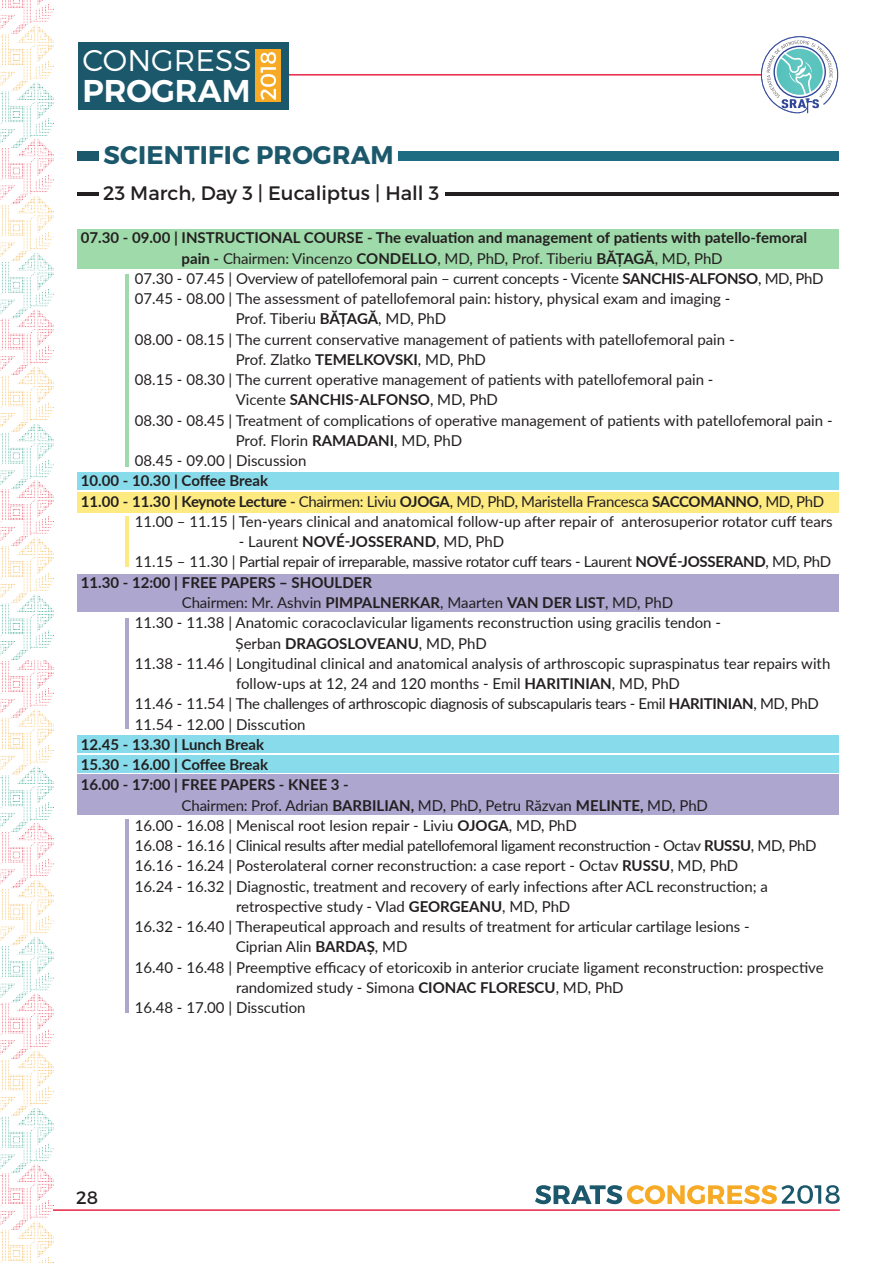
<style>
.page{position:relative;width:893px;height:1263px;background:#fff}
.page>*{position:absolute;margin:0;border:0;box-sizing:border-box;transform-origin:0 0}
.t1{font:600 31.5px "Montserrat";color:#fff}
.t2{font:300 30px "Montserrat";color:#fff}
.t3{font:700 25.5px "Montserrat";letter-spacing:.01em;color:#1c586c}
.t4{font:19.5px "Montserrat";color:#231f20}
.t5{font:18px "Montserrat";color:#231f20}
.t6{font:15px "Lato";color:#231f20}
.t7{font:15px "Lato";letter-spacing:-.02em;color:#231f20}
.t8{font:700 15px "Lato";color:#231f20}
.s1{font-weight:700}
.s2{font-weight:400}
</style>
<div class="page">
<svg style="left:535px;top:1185px;width:305px;height:19px"></svg>
<hr style="left:0;top:1209px;width:840px;height:2px;background:#e72544">
<hr style="left:80px;top:74px;width:682px;height:2px;background:#e72544">
<img style="left:0;top:0;width:53px;height:661px">
<svg style="left:0;top:661px;width:53px;height:602px"></svg>
<svg style="left:761px;top:36px;width:77px;height:77px"></svg>
<div style="left:78px;top:42px;width:211px;height:68px;background:#1c586c"></div>
<div style="left:256px;top:49px;width:25px;height:53px;background:#f6aa25"></div>
<svg style="left:260px;top:52px;width:16px;height:48px"></svg>
<div style="left:78px;top:735px;width:761px;height:17px;background:#88dbea"></div>
<div style="left:78px;top:229px;width:761px;height:39px;background:#9fdaaa"></div>
<div style="left:78px;top:472px;width:761px;height:17px;background:#88dbea"></div>
<div style="left:78px;top:492px;width:761px;height:21px;background:#fdea81"></div>
<div style="left:78px;top:756px;width:761px;height:17px;background:#88dbea"></div>
<div style="left:78px;top:574px;width:761px;height:38px;background:#ada6cf"></div>
<div style="left:78px;top:774px;width:761px;height:41px;background:#ada6cf"></div>
<hr style="left:125px;top:274px;width:3px;height:192px;background:#3fb655">
<hr style="left:125px;top:517px;width:3px;height:50px;background:#fcd604">
<hr style="left:125px;top:618px;width:3px;height:111px;background:#5b4da0">
<hr style="left:125px;top:820px;width:3px;height:193px;background:#5b4da0">
<hr style="left:78px;top:192px;width:21px;height:4px;background:#231f20">
<hr style="left:445px;top:192px;width:394px;height:4px;background:#231f20">
<div style="left:78px;top:151px;width:21px;height:10px;background:#1c586c"></div>
<div style="left:398px;top:151px;width:441px;height:10px;background:#1e6c81"></div>
<h2 class="t2" style="left:82px;top:42px;width:171px">CONGRESS</h2>
<h1 class="t1" style="left:82px;top:71px;width:169px">PROGRAM</h1>
<h3 class="t3" style="left:103px;top:139px;width:292px">SCIENTIFIC PROGRAM</h3>
<h3 class="t4" style="left:103px;top:181px;width:337px">23 March, Day 3 | Eucaliptus | Hall 3</h3>
<p class="t8" style="left:81px;top:227px;width:728px">07.30 - 09.00 | INSTRUCTIONAL COURSE - The evaluation and management of patients with patello-femoral</p>
<p class="t6" style="left:182px;top:247px;width:543px"><span class="s1">pain -</span> Chairmen: Vincenzo <span class="s1">CONDELLO</span>, MD, PhD, Prof. Tiberiu <span class="s1">BĂȚAGĂ</span>, MD, PhD</p>
<p class="t7" style="left:135px;top:268px;width:690px">07.30 - 07.45 | Overview of patellofemoral pain – current concepts - Vicente <span class="s1">SANCHIS-ALFONSO</span>, MD, PhD</p>
<p class="t6" style="left:135px;top:288px;width:597px">07.45 - 08.00 | The assessment of patellofemoral pain: history, physical exam and imaging -</p>
<p class="t6" style="left:236px;top:308px;width:212px">Prof. Tiberiu <span class="s1">BĂȚAGĂ</span>, MD, PhD</p>
<p class="t6" style="left:135px;top:328px;width:601px">08.00 - 08.15 | The current conservative management of patients with patellofemoral pain -</p>
<p class="t6" style="left:236px;top:349px;width:252px">Prof. Zlatko <span class="s1">TEMELKOVSKI</span>, MD, PhD</p>
<p class="t6" style="left:135px;top:369px;width:580px">08.15 - 08.30 | The current operative management of patients with patellofemoral pain -</p>
<p class="t8" style="left:236px;top:389px;width:264px"><span class="s2">Vicente</span> SANCHIS-ALFONSO<span class="s2">, MD, PhD</span></p>
<p class="t6" style="left:135px;top:409px;width:699px">08.30 - 08.45 | Treatment of complications of operative management of patients with patellofemoral pain -</p>
<p class="t6" style="left:236px;top:430px;width:228px">Prof. Florin <span class="s1">RAMADANI</span>, MD, PhD</p>
<p class="t6" style="left:135px;top:450px;width:173px">08.45 - 09.00 | Discussion</p>
<p class="t8" style="left:81px;top:470px;width:189px">10.00 - 10.30 | Coffee Break</p>
<p class="t7" style="left:81px;top:490px;width:745px"><span class="s1">11.00 - 11.30 | Keynote Lecture -</span> Chairmen: Liviu <span class="s1">OJOGA</span>, MD, PhD, Maristella Francesca <span class="s1">SACCOMANNO</span>, MD, PhD</p>
<p class="t6" style="left:135px;top:511px;width:699px">11.00 – 11.15 | Ten-years clinical and anatomical follow-up after repair of anterosuperior rotator cuff tears</p>
<p class="t6" style="left:239px;top:531px;width:267px">- Laurent <span class="s1">NOVÉ-JOSSERAND</span>, MD, PhD</p>
<p class="t7" style="left:135px;top:551px;width:698px">11.15 – 11.30 | Partial repair of irreparable, massive rotator cuff tears - Laurent <span class="s1">NOVÉ-JOSSERAND</span>, MD, PhD</p>
<p class="t8" style="left:81px;top:571px;width:293px">11.30 - 12:00 | FREE PAPERS – SHOULDER</p>
<p class="t6" style="left:182px;top:592px;width:493px">Chairmen: Mr. Ashvin <span class="s1">PIMPALNERKAR</span>, Maarten <span class="s1">VAN DER LIST</span>, MD, PhD</p>
<p class="t6" style="left:135px;top:612px;width:588px">11.30 - 11.38 | Anatomic coracoclavicular ligaments reconstruction using gracilis tendon -</p>
<p class="t6" style="left:236px;top:632px;width:253px">Șerban <span class="s1">DRAGOSLOVEANU</span>, MD, PhD</p>
<p class="t6" style="left:135px;top:652px;width:697px">11.38 - 11.46 | Longitudinal clinical and anatomical analysis of arthroscopic supraspinatus tear repairs with</p>
<p class="t6" style="left:236px;top:673px;width:445px">follow-ups at 12, 24 and 120 months - Emil <span class="s1">HARITINIAN</span>, MD, PhD</p>
<p class="t7" style="left:135px;top:693px;width:686px">11.46 - 11.54 | The challenges of arthroscopic diagnosis of subscapularis tears - Emil <span class="s1">HARITINIAN</span>, MD, PhD</p>
<p class="t6" style="left:135px;top:713px;width:172px">11.54 - 12.00 | Disscution</p>
<p class="t8" style="left:81px;top:733px;width:185px">12.45 - 13.30 | Lunch Break</p>
<p class="t8" style="left:81px;top:753px;width:189px">15.30 - 16.00 | Coffee Break</p>
<p class="t8" style="left:81px;top:774px;width:270px">16.00 - 17:00 | FREE PAPERS - KNEE 3 -</p>
<p class="t6" style="left:182px;top:794px;width:528px">Chairmen: Prof. Adrian <span class="s1">BARBILIAN,</span> MD, PhD, Petru Răzvan <span class="s1">MELINTE,</span> MD, PhD</p>
<p class="t6" style="left:135px;top:814px;width:444px">16.00 - 16.08 | Meniscal root lesion repair - Liviu <span class="s1">OJOGA</span>, MD, PhD</p>
<p class="t7" style="left:135px;top:835px;width:683px">16.08 - 16.16 | Clinical results after medial patellofemoral ligament reconstruction - Octav <span class="s1">RUSSU</span>, MD, PhD</p>
<p class="t6" style="left:135px;top:855px;width:605px">16.16 - 16.24 | Posterolateral corner reconstruction: a case report - Octav <span class="s1">RUSSU</span>, MD, PhD</p>
<p class="t6" style="left:135px;top:875px;width:635px">16.24 - 16.32 | Diagnostic, treatment and recovery of early infections after ACL reconstruction; a</p>
<p class="t6" style="left:236px;top:895px;width:336px">retrospective study - Vlad <span class="s1">GEORGEANU</span>, MD, PhD</p>
<p class="t6" style="left:135px;top:916px;width:616px">16.32 - 16.40 | Therapeutical approach and results of treatment for articular cartilage lesions -</p>
<p class="t6" style="left:236px;top:936px;width:173px">Ciprian Alin <span class="s1">BARDAȘ</span>, MD</p>
<p class="t6" style="left:135px;top:956px;width:690px">16.40 - 16.48 | Preemptive efficacy of etoricoxib in anterior cruciate ligament reconstruction: prospective</p>
<p class="t6" style="left:236px;top:976px;width:389px">randomized study - Simona <span class="s1">CIONAC FLORESCU</span>, MD, PhD</p>
<p class="t6" style="left:135px;top:997px;width:172px">16.48 - 17.00 | Disscution</p>
<p class="t5" style="left:76px;top:1187px;width:23px">28</p>
</div>
